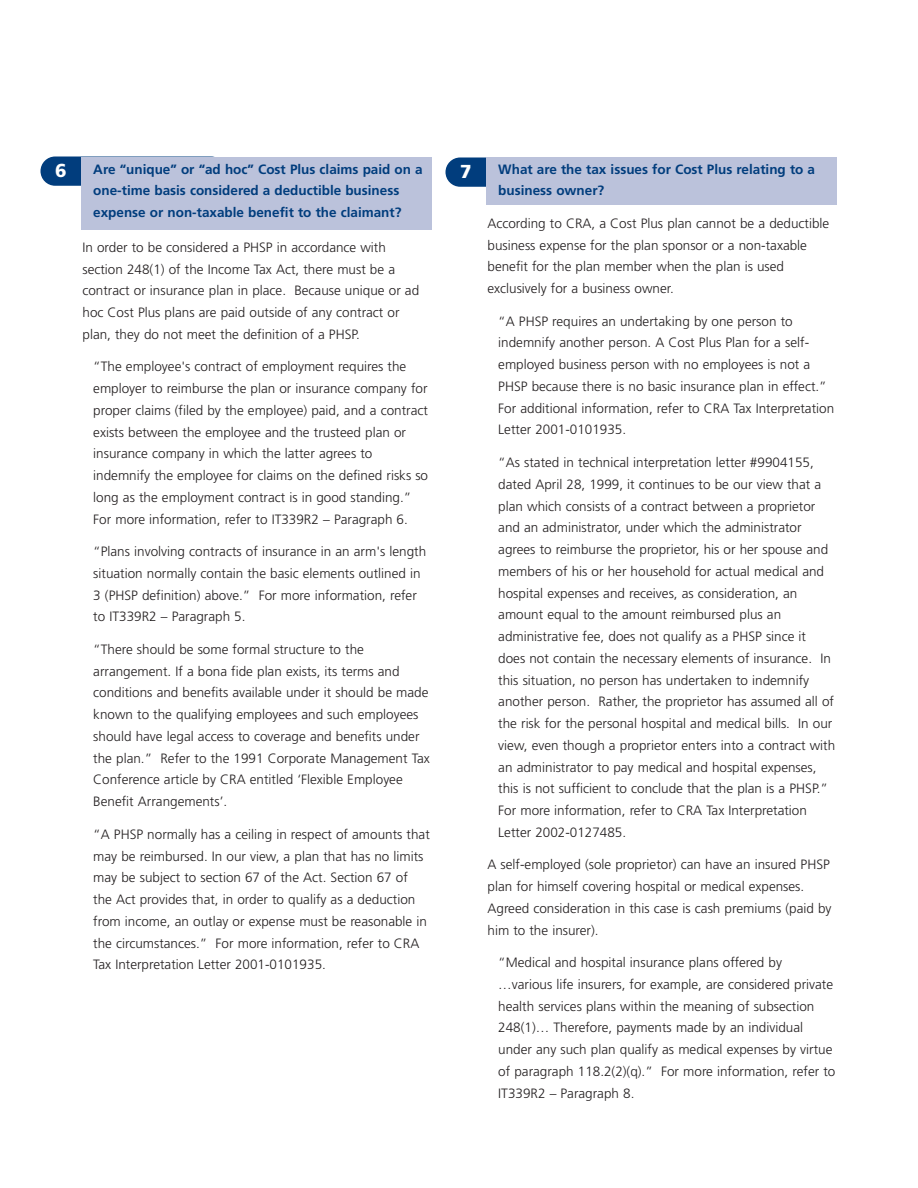
<style>
.page{position:relative;width:918px;height:1188px;background:#fff}
.page>*{position:absolute;margin:0;border:0;box-sizing:border-box;transform-origin:0 0}
.t1{font:900 18.75px "Frutiger";color:#fff}
.t2{font:300 13.5px/21.8px "Frutiger";color:#231f20}
.t3{font:700 13.5px/21.8px "Frutiger";color:#013d7d}
</style>
<div class="page">
<div style="left:40px;top:157px;width:186px;height:29px;background:#013d7d;border-radius:15px"></div>
<div style="left:81px;top:157px;width:351px;height:73px;background:#bbc2db"></div>
<div style="left:446px;top:158px;width:185px;height:29px;background:#013d7d;border-radius:15px"></div>
<div style="left:486px;top:158px;width:351px;height:48px;background:#bbc2db"></div>
<h1 class="t1" style="left:55px;top:163px;width:13px">6</h1>
<p class="t3" style="left:93px;top:159px;width:331px">Are “unique” or “ad hoc” Cost Plus claims paid on a</p>
<h1 class="t1" style="left:460px;top:164px;width:13px">7</h1>
<p class="t3" style="left:93px;top:181px;width:310px">one-time basis considered a deductible business expense or non-taxable benefit to the claimant?</p>
<p class="t2" style="left:82px;top:237px;width:338px">In order to be considered a PHSP in accordance with section 248(1) of the Income Tax Act, there must be a contract or insurance plan in place. Because unique or ad hoc Cost Plus plans are paid outside of any contract or plan, they do not meet the definition of a PHSP.</p>
<p class="t2" style="left:93px;top:357px;width:336px">“The employee's contract of employment requires the employer to reimburse the plan or insurance company for proper claims (filed by the employee) paid, and a contract exists between the employee and the trusteed plan or insurance company in which the latter agrees to indemnify the employee for claims on the defined risks so long as the employment contract is in good standing.” For more information, refer to IT339R2 – Paragraph 6.</p>
<p class="t2" style="left:93px;top:542px;width:334px">“Plans involving contracts of insurance in an arm's length situation normally contain the basic elements outlined in 3 (PHSP definition) above.” For more information, refer to IT339R2 – Paragraph 5.</p>
<p class="t2" style="left:93px;top:639px;width:338px">“There should be some formal structure to the arrangement. If a bona fide plan exists, its terms and conditions and benefits available under it should be made known to the qualifying employees and such employees should have legal access to coverage and benefits under the plan.” Refer to the 1991 Corporate Management Tax Conference article by CRA entitled ‘Flexible Employee Benefit Arrangements’.</p>
<p class="t2" style="left:93px;top:824px;width:338px">“A PHSP normally has a ceiling in respect of amounts that may be reimbursed. In our view, a plan that has no limits may be subject to section 67 of the Act. Section 67 of the Act provides that, in order to qualify as a deduction from income, an outlay or expense must be reasonable in the circumstances.” For more information, refer to CRA Tax Interpretation Letter 2001-0101935.</p>
<p class="t3" style="left:498px;top:159px;width:318px">What are the tax issues for Cost Plus relating to a business owner?</p>
<p class="t2" style="left:488px;top:213px;width:343px">According to CRA, a Cost Plus plan cannot be a deductible business expense for the plan sponsor or a non-taxable benefit for the plan member when the plan is used exclusively for a business owner.</p>
<p class="t2" style="left:498px;top:311px;width:337px">“A PHSP requires an undertaking by one person to indemnify another person. A Cost Plus Plan for a self&shy;employed business person with no employees is not a PHSP because there is no basic insurance plan in effect.” For additional information, refer to CRA Tax Interpretation Letter 2001-0101935.</p>
<p class="t2" style="left:498px;top:453px;width:338px">“As stated in technical interpretation letter #9904155, dated April 28, 1999, it continues to be our view that a plan which consists of a contract between a proprietor and an administrator, under which the administrator agrees to reimburse the proprietor, his or her spouse and members of his or her household for actual medical and hospital expenses and receives, as consideration, an amount equal to the amount reimbursed plus an administrative fee, does not qualify as a PHSP since it does not contain the necessary elements of insurance. In this situation, no person has undertaken to indemnify another person. Rather, the proprietor has assumed all of the risk for the personal hospital and medical bills. In our view, even though a proprietor enters into a contract with an administrator to pay medical and hospital expenses, this is not sufficient to conclude that the plan is a PHSP.” For more information, refer to CRA Tax Interpretation Letter 2002-0127485.</p>
<p class="t2" style="left:488px;top:855px;width:346px">A self-employed (sole proprietor) can have an insured PHSP plan for himself covering hospital or medical expenses.<br>Agreed consideration in this case is cash premiums (paid by him to the insurer).</p>
<p class="t2" style="left:498px;top:953px;width:339px">“Medical and hospital insurance plans offered by …various life insurers, for example, are considered private health services plans within the meaning of subsection 248(1)… Therefore, payments made by an individual under any such plan qualify as medical expenses by virtue of paragraph 118.2(2)(q).” For more information, refer to IT339R2 – Paragraph 8.</p>
</div>
